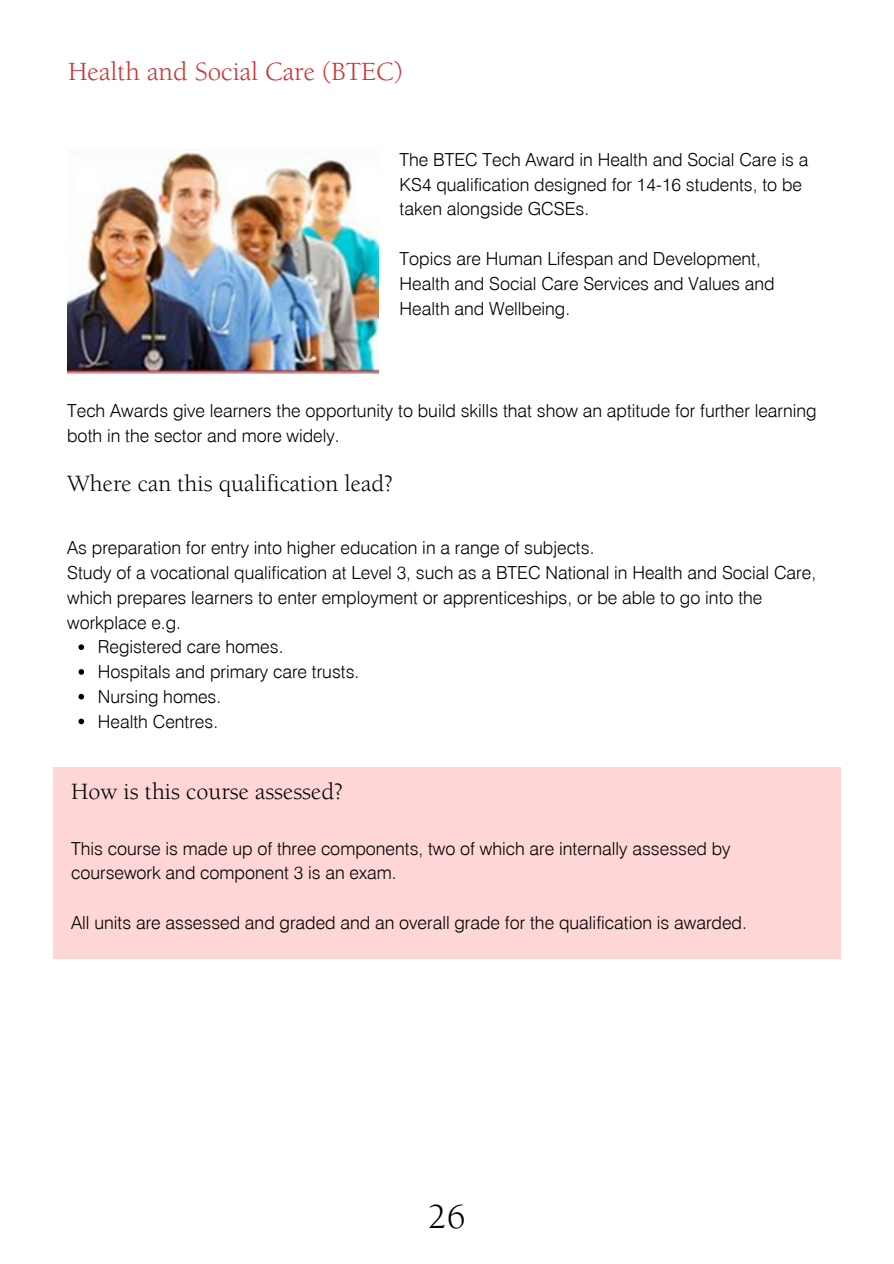
<style>
.page{position:relative;width:894px;height:1264px;background:#fff}
.page>*{position:absolute;margin:0;border:0;box-sizing:border-box;transform-origin:0 0}
.t1{font:36px "Berkeley Pro";color:#000}
.t2{font:27px "Berkeley Pro";color:#c33}
.t3{font:24px "Berkeley Pro";color:#000}
.t4{font:300 18px/24.8px "Swiss 721 BT";color:#000}
</style>
<div class="page">
<img style="left:67px;top:150px;width:311px;height:223px">
<div style="left:53px;top:766px;width:787px;height:192px;background:#ffd6d6"></div>
<svg style="left:78px;top:644px;width:6px;height:6px"></svg>
<svg style="left:78px;top:669px;width:6px;height:5px"></svg>
<svg style="left:78px;top:694px;width:6px;height:5px"></svg>
<svg style="left:78px;top:718px;width:6px;height:6px"></svg>
<p class="t2" style="left:68px;top:61px;width:336px">Health and Social Care (BTEC)</p>
<p class="t4" style="left:399px;top:147px;width:410px">The BTEC Tech Award in Health and Social Care is a<br>KS4 qualification designed for 14-16 students, to be taken alongside GCSEs.</p>
<p class="t4" style="left:399px;top:246px;width:376px">Topics are Human Lifespan and Development,<br>Health and Social Care Services and Values and<br>Health and Wellbeing.</p>
<p class="t4" style="left:67px;top:398px;width:750px">Tech Awards give learners the opportunity to build skills that show an aptitude for further learning both in the sector and more widely.</p>
<p class="t3" style="left:67px;top:474px;width:327px">Where can this qualification lead?</p>
<p class="t4" style="left:67px;top:535px;width:528px">As preparation for entry into higher education in a range of subjects.</p>
<p class="t4" style="left:67px;top:560px;width:750px">Study of a vocational qualification at Level 3, such as a BTEC National in Health and Social Care, which prepares learners to enter employment or apprenticeships, or be able to go into the workplace e.g.</p>
<p class="t4" style="left:98px;top:634px;width:187px">Registered care homes.</p>
<h2 class="t4" style="left:98px;top:659px;width:263px">Hospitals and primary care trusts.</h2>
<p class="t4" style="left:98px;top:684px;width:125px">Nursing homes.</p>
<p class="t4" style="left:98px;top:708px;width:122px">Health Centres.</p>
<h2 class="t3" style="left:71px;top:782px;width:273px">How is this course assessed?</h2>
<p class="t4" style="left:71px;top:835px;width:660px">This course is made up of three components, two of which are internally assessed by coursework and component 3 is an exam.</p>
<p class="t4" style="left:71px;top:909px;width:677px">All units are assessed and graded and an overall grade for the qualification is awarded.</p>
<p class="t1" style="left:428px;top:1202px;width:39px">26</p>
</div>
